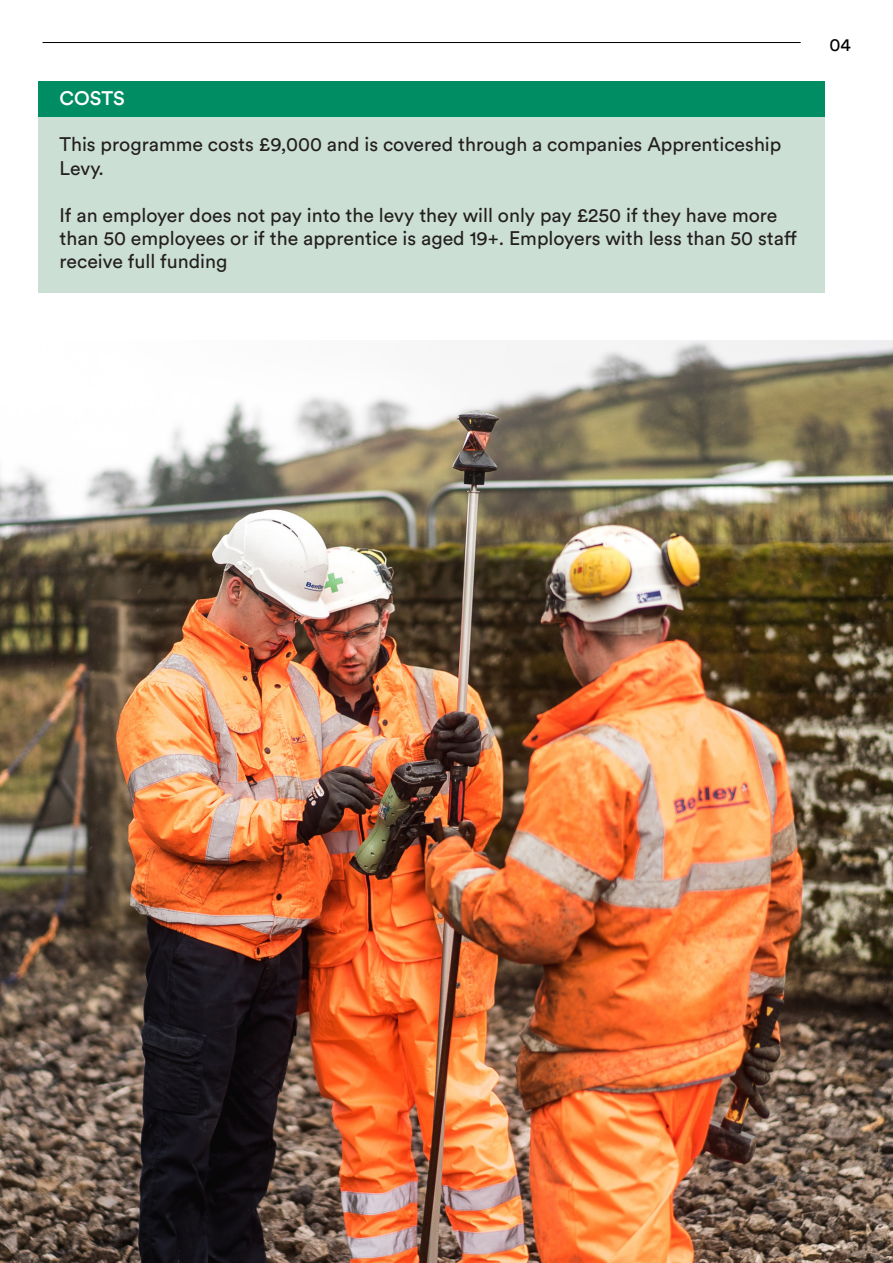
<style>
.page{position:relative;width:893px;height:1263px;background:#fff}
.page>*{position:absolute;margin:0;border:0;box-sizing:border-box;transform-origin:0 0}
.t1{font:19.5px/23.4px "Circular Std";color:#231f20}
.t2{font:500 19.5px "Circular Std";letter-spacing:-.005em;color:#fff}
.t3{font:18px "Circular Std";color:#000}
</style>
<div class="page">
<hr style="left:43px;top:42px;width:758px;height:1px;background:#000">
<div style="left:38px;top:81px;width:787px;height:36px;background:#008d63"></div>
<div style="left:38px;top:117px;width:787px;height:176px;background:#ccdfd5"></div>
<img style="left:0;top:340px;width:893px;height:923px">
<p class="t2" style="left:60px;top:86px;width:67px">COSTS</p>
<p class="t1" style="left:60px;top:133px;width:723px">This programme costs £9,000 and is covered through a companies Apprenticeship<br>Levy.</p>
<p class="t1" style="left:60px;top:203px;width:739px">If an employer does not pay into the levy they will only pay £250 if they have more than 50 employees or if the apprentice is aged 19+. Employers with less than 50 staff receive full funding</p>
<p class="t3" style="left:829px;top:34px;width:23px">04</p>
</div>
